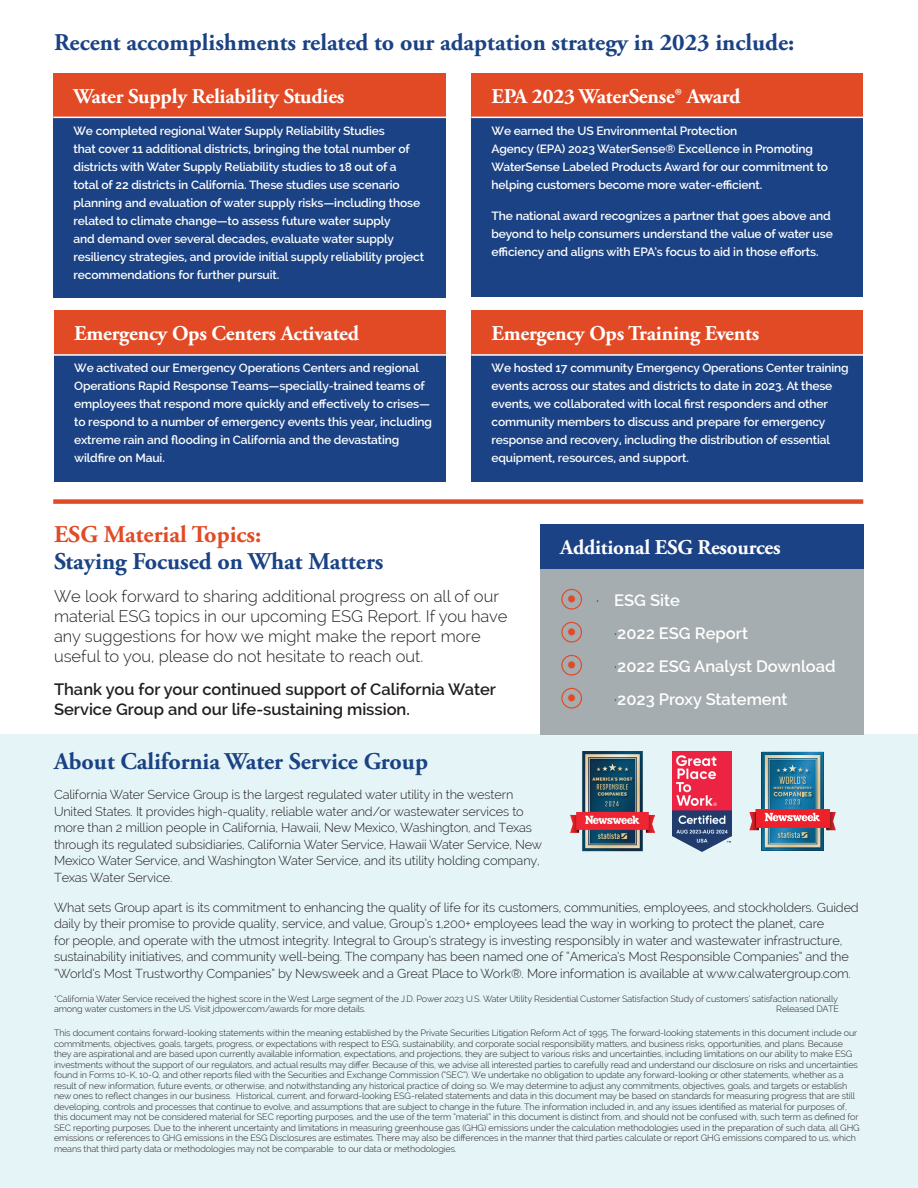
<style>
.page{position:relative;width:918px;height:1188px;background:#fff}
.page>*{position:absolute;margin:0;border:0;box-sizing:border-box;transform-origin:0 0}
.t1{font:700 24px "Adobe Garamond Pro";color:#1a4284}
.t2{font:700 24px "Adobe Garamond Pro";color:#e24a25}
.t3{font:700 21px "Adobe Garamond Pro";letter-spacing:-.01em;color:#fff}
.t4{font:300 16.5px/19.8px "Raleway";color:#231f20}
.t5{font:600 16.5px/19.8px "Raleway";color:#231f20}
.t6{font:600 16.5px "Raleway";color:#fff}
.t7{font:300 12.75px/16.5px "Raleway";letter-spacing:-.01em;color:#231f20}
.t8{font:600 12px/18px "Raleway";letter-spacing:-.01em;color:#fff}
.t9{font:300 9px/10.5px "Raleway";letter-spacing:-.01em;color:#231f20}
.s1{font-size:34.5px;color:#e24a25}
.s2{font-weight:300;color:#231f20}
</style>
<div class="page">
<div style="left:0;top:735px;width:918px;height:453px;background:#e5f4f7"></div>
<div style="left:540px;top:525px;width:324px;height:44px;background:#1a4284"></div>
<div style="left:540px;top:569px;width:324px;height:166px;background:#a5adb0"></div>
<div style="left:561px;top:589px;width:21px;height:21px;border:1px solid #e24a25;border-radius:50%"></div>
<div style="left:561px;top:622px;width:21px;height:21px;border:1px solid #e24a25;border-radius:50%"></div>
<div style="left:561px;top:655px;width:21px;height:21px;border:1px solid #e24a25;border-radius:50%"></div>
<div style="left:561px;top:688px;width:21px;height:21px;border:1px solid #e24a25;border-radius:50%"></div>
<div style="left:53px;top:499px;width:810px;height:5px;background:#e24a25"></div>
<img style="left:570px;top:752px;width:85px;height:99px">
<svg style="left:749px;top:752px;width:87px;height:98px"></svg>
<img style="left:673px;top:752px;width:58px;height:99px">
<div style="left:53px;top:73px;width:393px;height:44px;background:#e24a25"></div>
<div style="left:53px;top:117px;width:393px;height:181px;background:#1a4284"></div>
<hr style="left:53px;top:117px;width:393px;height:1px;background:#fff">
<div style="left:471px;top:311px;width:392px;height:44px;background:#e24a25"></div>
<div style="left:471px;top:355px;width:392px;height:127px;background:#1a4284"></div>
<hr style="left:471px;top:354px;width:392px;height:2px;background:#fff">
<div style="left:471px;top:73px;width:392px;height:44px;background:#e24a25"></div>
<div style="left:471px;top:117px;width:392px;height:180px;background:#1a4284"></div>
<hr style="left:471px;top:117px;width:392px;height:1px;background:#fff">
<div style="left:54px;top:311px;width:392px;height:44px;background:#e24a25"></div>
<div style="left:54px;top:355px;width:392px;height:127px;background:#1a4284"></div>
<hr style="left:54px;top:354px;width:392px;height:2px;background:#fff">
<h1 class="t1" style="left:54px;top:28px;width:742px">Recent accomplishments related to our adaptation strategy in 2023 include:</h1>
<h2 class="t3" style="left:74px;top:84px;width:272px">Water Supply Reliability Studies</h2>
<p class="t8" style="left:74px;top:121px;width:352px">We completed regional Water Supply Reliability Studies<br>that cover 11 additional districts, bringing the total number of districts with Water Supply Reliability studies to 18 out of a total of 22 districts in California. These studies use scenario planning and evaluation of water supply risks—including those related to climate change—to assess future water supply<br>and demand over several decades, evaluate water supply resiliency strategies, and provide initial supply reliability project recommendations for further pursuit.</p>
<h2 class="t3" style="left:74px;top:322px;width:286px">Emergency Ops Centers Activated</h2>
<p class="t8" style="left:74px;top:359px;width:359px">We activated our Emergency Operations Centers and regional Operations Rapid Response Teams—specially-trained teams of employees that respond more quickly and effectively to crises— to respond to a number of emergency events this year, including extreme rain and flooding in California and the devastating wildfire on Maui.</p>
<h2 class="t3" style="left:492px;top:84px;width:250px">EPA 2023 WaterSense® Award</h2>
<h3 class="t8" style="left:492px;top:121px;width:338px">We earned the US Environmental Protection<br>Agency (EPA) 2023 WaterSense® Excellence in Promoting WaterSense Labeled Products Award for our commitment to helping customers become more water-efficient.</h3>
<h3 class="t8" style="left:492px;top:207px;width:343px">The national award recognizes a partner that goes above and beyond to help consumers understand the value of water use efficiency and aligns with EPA’s focus to aid in those efforts.</h3>
<h2 class="t3" style="left:492px;top:322px;width:269px">Emergency Ops Training Events</h2>
<p class="t8" style="left:492px;top:359px;width:359px">We hosted 17 community Emergency Operations Center training events across our states and districts to date in 2023. At these events, we collaborated with local first responders and other community members to discuss and prepare for emergency response and recovery, including the distribution of essential equipment, resources, and support.</p>
<h1 class="t2" style="left:54px;top:520px;width:209px">ESG Material Topics:</h1>
<h1 class="t1" style="left:54px;top:547px;width:331px">Staying Focused on What Matters</h1>
<h3 class="t4" style="left:54px;top:586px;width:455px">We look forward to sharing additional progress on all of our material ESG topics in our upcoming ESG Report. If you have any suggestions for how we might make the report more useful to you, please do not hesitate to reach out.</h3>
<h3 class="t5" style="left:54px;top:679px;width:443px">Thank you for your continued support of California Water<br>Service Group and our life-sustaining mission.</h3>
<h1 class="t1" style="left:54px;top:748px;width:376px">About California Water Service Group</h1>
<p class="t7" style="left:54px;top:786px;width:490px">California Water Service Group is the largest regulated water utility in the western United States. It provides high-quality, reliable water and/or wastewater services to more than 2 million people in California, Hawaii, New Mexico, Washington, and Texas through its regulated subsidiaries, California Water Service, Hawaii Water Service, New Mexico Water Service, and Washington Water Service, and its utility holding company, Texas Water Service.</p>
<p class="t7" style="left:54px;top:899px;width:806px">What sets Group apart is its commitment to enhancing the quality of life for its customers, communities, employees, and stockholders. Guided daily by their promise to provide quality, service, and value, Group’s 1,200+ employees lead the way in working to protect the planet, care<br>for people, and operate with the utmost integrity. Integral to Group’s strategy is investing responsibly in water and wastewater infrastructure, sustainability initiatives, and community well-being. The company has been named one of “America’s Most Responsible Companies” and the “World’s Most Trustworthy Companies” by Newsweek and a Great Place to Work®. More information is available at www.calwatergroup.com.</p>
<p class="t9" style="left:54px;top:993px;width:785px">*California Water Service received the highest score in the West Large segment of the J.D. Power 2023 U.S. Water Utility Residential Customer Satisfaction Study of customers’ satisfaction nationally among water customers in the US. Visit jdpower.com/awards for more details.</p>
<h2 class="t3" style="left:560px;top:535px;width:222px">Additional ESG Resources</h2>
<h3 class="t6" style="left:566px;top:591px;width:116px"><span class="s1">•</span> <span class="s2">·</span> ESG Site</h3>
<h3 class="t6" style="left:566px;top:624px;width:184px"><span class="s1">•</span> <span class="s2">·</span>2022 ESG Report</h3>
<h3 class="t6" style="left:566px;top:657px;width:272px"><span class="s1">•</span> <span class="s2">·</span>2022 ESG Analyst Download</h3>
<h3 class="t6" style="left:566px;top:690px;width:223px"><span class="s1">•</span> <span class="s2">·</span>2023 Proxy Statement</h3>
<p class="t9" style="left:776px;top:1004px;width:64px">Released DATE</p>
<p class="t9" style="left:54px;top:1028px;width:807px">This document contains forward-looking statements within the meaning established by the Private Securities Litigation Reform Act of 1995. The forward-looking statements in this document include our commitments, objectives, goals, targets, progress, or expectations with respect to ESG, sustainability, and corporate social responsibility matters, and business risks, opportunities, and plans. Because they are aspirational and are based upon currently available information, expectations, and projections, they are subject to various risks and uncertainties, including limitations on our ability to make ESG investments without the support of our regulators, and actual results may differ. Because of this, we advise all interested parties to carefully read and understand our disclosure on risks and uncertainties found in Forms 10-K, 10-Q, and other reports filed with the Securities and Exchange Commission (“SEC”). We undertake no obligation to update any forward-looking or other statements, whether as a result of new information, future events, or otherwise, and notwithstanding any historical practice of doing so. We may determine to adjust any commitments, objectives, goals, and targets or establish new ones to reflect changes in our business. Historical, current, and forward-looking ESG-related statements and data in this document may be based on standards for measuring progress that are still developing, controls and processes that continue to evolve, and assumptions that are subject to change in the future. The information included in, and any issues identified as material for purposes of, this document may not be considered material for SEC reporting purposes, and the use of the term “material” in this document is distinct from, and should not be confused with, such term as defined for SEC reporting purposes. Due to the inherent uncertainty and limitations in measuring greenhouse gas (GHG) emissions under the calculation methodologies used in the preparation of such data, all GHG emissions or references to GHG emissions in the ESG Disclosures are estimates. There may also be differences in the manner that third parties calculate or report GHG emissions compared to us, which means that third party data or methodologies may not be comparable to our data or methodologies.</p>
</div>
